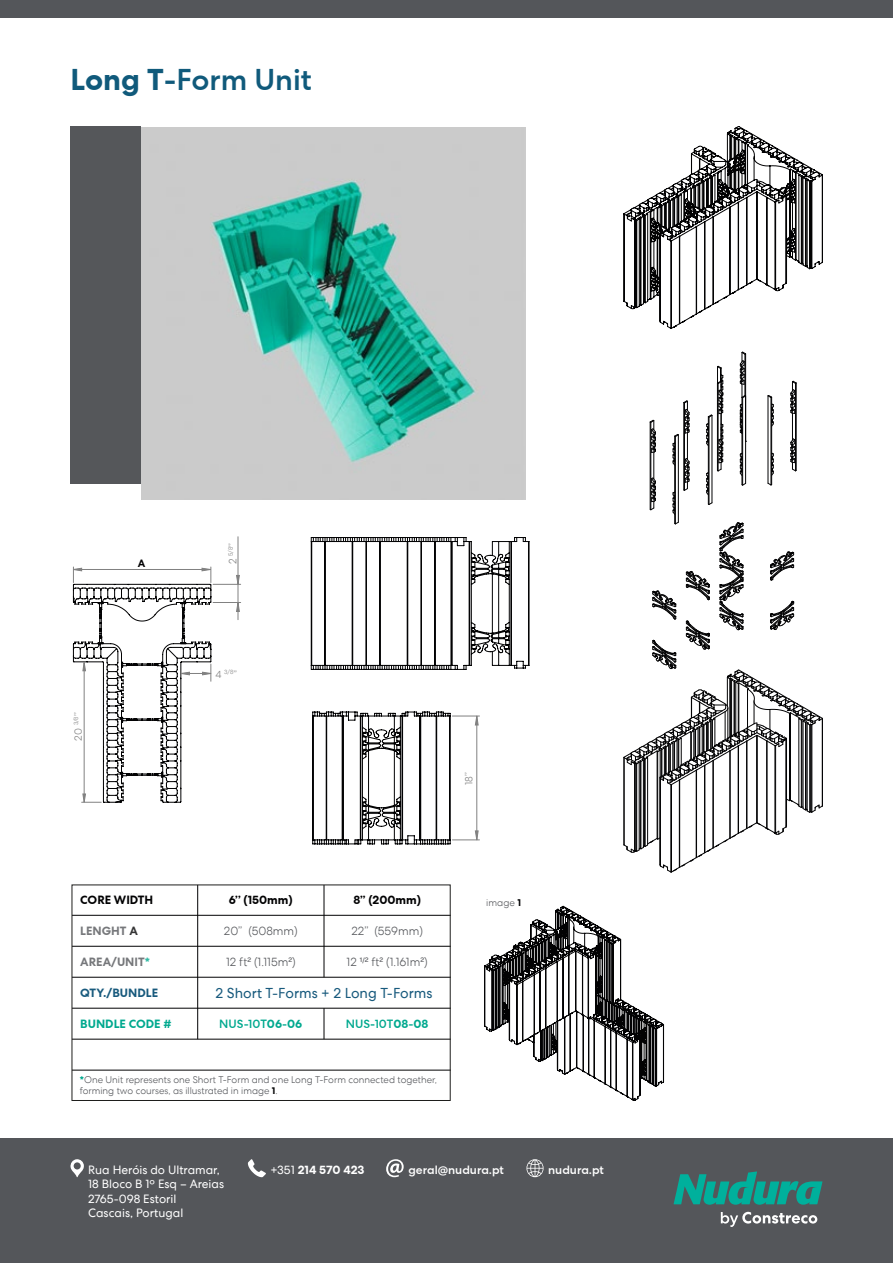
<style>
.page{position:relative;width:893px;height:1263px;background:#fff}
.page>*{position:absolute;margin:0;border:0;box-sizing:border-box;transform-origin:0 0}
.t1{font:500 30px "Nudura";color:#105a7b}
.t2{font:14.4px "Nudura";color:#185a7d}
.t3{font:12px/14.4px "Nudura";color:#fff}
.t4{font:300 12px "Nudura";color:#54565a}
.t5{font:700 12px "Nudura";color:#020203}
.t6{font:500 12px "Nudura";color:#fff}
.t7{font:500 12px "Nudura";color:#00a98f}
.t8{font:700 12px "Nudura";color:#54565a}
.t9{font:700 12px "Nudura";color:#fff}
.t10{font:700 12px "Nudura";color:#185a7d}
.t11{font:700 12px "Nudura";color:#00a98f}
.t12{font:300 10.8px "Nudura";color:#818181;scale:.95 1}
.t13{font:700 10.65px "Nudura";color:#020203}
.t14{font:300 10.35px "Nudura";color:#818181}
.t15{font:300 9.9px "Nudura";color:#55575b}
.t16{font:300 9.75px/11.6px "Nudura";color:#54565a}
.s1{font-weight:700}
.s2{color:#020203}
.s3{color:#00a98f}
.s4{font-weight:700;color:#00a98f}
.s5{font-weight:700;color:#020203}
.s6{color:#55575b}
.s7{font-weight:400}
</style>
<div class="page">
<div style="left:0;top:0;width:893px;height:18px;background:#54565a"></div>
<div style="left:0;top:1138px;width:893px;height:125px;background:#54565a"></div>
<svg style="left:674px;top:1171px;width:148px;height:34px"></svg>
<svg style="left:721px;top:1212px;width:96px;height:15px"></svg>
<svg style="left:70px;top:1159px;width:14px;height:18px"></svg>
<svg style="left:248px;top:1159px;width:18px;height:18px"></svg>
<svg style="left:386px;top:1159px;width:18px;height:18px"></svg>
<svg style="left:526px;top:1159px;width:18px;height:18px"></svg>
<div style="left:70px;top:126px;width:71px;height:357px;background:#55575a"></div>
<svg style="left:312px;top:712px;width:167px;height:132px"></svg>
<svg style="left:311px;top:537px;width:218px;height:133px"></svg>
<hr style="left:238px;top:537px;width:1px;height:47px;background:#818181">
<svg style="left:73px;top:567px;width:168px;height:236px"></svg>
<svg style="left:484px;top:906px;width:180px;height:195px"></svg>
<hr style="left:324px;top:1008px;width:1px;height:31px;background:#020203">
<hr style="left:324px;top:885px;width:1px;height:92px;background:#020203">
<hr style="left:197px;top:885px;width:1px;height:154px;background:#020203">
<hr style="left:72px;top:1070px;width:379px;height:1px;background:#020203">
<hr style="left:72px;top:1039px;width:379px;height:1px;background:#020203">
<hr style="left:72px;top:1008px;width:379px;height:1px;background:#020203">
<hr style="left:72px;top:977px;width:379px;height:1px;background:#020203">
<hr style="left:72px;top:946px;width:379px;height:1px;background:#020203">
<hr style="left:72px;top:915px;width:379px;height:1px;background:#020203">
<div style="left:72px;top:885px;width:378px;height:216px;border:1px solid #1e1e1c"></div>
<hr style="left:757px;top:735px;width:1px;height:88px;background:#020203">
<hr style="left:756px;top:735px;width:1px;height:88px;background:#020203">
<hr style="left:766px;top:741px;width:1px;height:87px;background:#020203">
<hr style="left:747px;top:741px;width:1px;height:87px;background:#020203">
<hr style="left:767px;top:741px;width:1px;height:87px;background:#020203">
<hr style="left:775px;top:746px;width:1px;height:87px;background:#020203">
<hr style="left:746px;top:741px;width:1px;height:88px;background:#020203">
<hr style="left:738px;top:746px;width:1px;height:87px;background:#020203">
<hr style="left:730px;top:751px;width:1px;height:87px;background:#020203">
<hr style="left:713px;top:761px;width:1px;height:87px;background:#020203">
<hr style="left:705px;top:765px;width:1px;height:88px;background:#020203">
<hr style="left:704px;top:765px;width:1px;height:88px;background:#020203">
<hr style="left:696px;top:770px;width:1px;height:88px;background:#020203">
<hr style="left:679px;top:780px;width:1px;height:87px;background:#020203">
<hr style="left:671px;top:784px;width:1px;height:88px;background:#020203">
<hr style="left:789px;top:713px;width:1px;height:88px;background:#020203">
<hr style="left:790px;top:713px;width:1px;height:87px;background:#020203">
<hr style="left:801px;top:720px;width:1px;height:87px;background:#020203">
<hr style="left:799px;top:719px;width:1px;height:87px;background:#020203">
<hr style="left:802px;top:719px;width:1px;height:88px;background:#020203">
<hr style="left:805px;top:722px;width:1px;height:88px;background:#020203">
<hr style="left:803px;top:721px;width:1px;height:87px;background:#020203">
<hr style="left:806px;top:722px;width:1px;height:87px;background:#020203">
<hr style="left:811px;top:725px;width:1px;height:87px;background:#020203">
<hr style="left:807px;top:723px;width:1px;height:88px;background:#020203">
<hr style="left:810px;top:724px;width:1px;height:87px;background:#020203">
<hr style="left:809px;top:725px;width:1px;height:87px;background:#020203">
<hr style="left:812px;top:725px;width:1px;height:87px;background:#020203">
<hr style="left:657px;top:751px;width:1px;height:87px;background:#020203">
<hr style="left:647px;top:758px;width:1px;height:87px;background:#020203">
<hr style="left:645px;top:759px;width:1px;height:87px;background:#020203">
<hr style="left:644px;top:758px;width:1px;height:88px;background:#020203">
<hr style="left:643px;top:760px;width:1px;height:87px;background:#020203">
<hr style="left:641px;top:761px;width:1px;height:88px;background:#020203">
<hr style="left:640px;top:761px;width:1px;height:87px;background:#020203">
<hr style="left:634px;top:763px;width:1px;height:88px;background:#020203">
<hr style="left:635px;top:763px;width:1px;height:88px;background:#020203">
<hr style="left:639px;top:762px;width:1px;height:88px;background:#020203">
<hr style="left:636px;top:763px;width:1px;height:87px;background:#020203">
<hr style="left:786px;top:739px;width:1px;height:88px;background:#020203">
<hr style="left:660px;top:778px;width:1px;height:88px;background:#020203">
<svg style="left:787px;top:799px;width:36px;height:14px"></svg>
<hr style="left:822px;top:718px;width:1px;height:88px;background:#020203">
<svg style="left:623px;top:822px;width:164px;height:51px"></svg>
<hr style="left:624px;top:757px;width:1px;height:88px;background:#020203">
<hr style="left:678px;top:435px;width:1px;height:87px;background:#020203">
<hr style="left:674px;top:436px;width:1px;height:88px;background:#020203">
<svg style="left:623px;top:522px;width:200px;height:263px"></svg>
<hr style="left:675px;top:437px;width:1px;height:87px;background:#020203">
<hr style="left:745px;top:396px;width:1px;height:87px;background:#020203">
<hr style="left:742px;top:398px;width:1px;height:87px;background:#020203">
<hr style="left:712px;top:415px;width:1px;height:88px;background:#020203">
<hr style="left:708px;top:417px;width:1px;height:87px;background:#020203">
<hr style="left:709px;top:417px;width:1px;height:87px;background:#020203">
<hr style="left:768px;top:396px;width:1px;height:87px;background:#020203">
<svg style="left:767px;top:395px;width:5px;height:3px"></svg>
<hr style="left:771px;top:398px;width:1px;height:87px;background:#020203">
<svg style="left:790px;top:381px;width:7px;height:90px"></svg>
<svg style="left:740px;top:352px;width:6px;height:46px"></svg>
<svg style="left:650px;top:420px;width:6px;height:90px"></svg>
<svg style="left:672px;top:400px;width:18px;height:115px"></svg>
<svg style="left:740px;top:453px;width:3px;height:23px"></svg>
<svg style="left:740px;top:404px;width:3px;height:30px"></svg>
<svg style="left:706px;top:366px;width:18px;height:129px"></svg>
<svg style="left:771px;top:453px;width:3px;height:23px"></svg>
<svg style="left:771px;top:404px;width:3px;height:23px"></svg>
<svg style="left:624px;top:126px;width:198px;height:203px"></svg>
<img style="left:141px;top:127px;width:384px;height:372px">
<h1 class="t1" style="left:70px;top:62px;width:243px"><span class="s1">Long T</span>-Form Unit</h1>
<p class="t13" style="left:138px;top:557px;width:9px">A</p>
<p class="t14" style="left:72px;top:741px;width:30px;rotate:-90deg">20 <sup>3/8</sup>’’</p>
<p class="t12" style="left:227px;top:564px;width:24px;rotate:-90deg">2 <sup>5/8</sup>’’</p>
<p class="t14" style="left:215px;top:668px;width:23px">4 <sup>3/8</sup>’’</p>
<p class="t14" style="left:463px;top:785px;width:14px;rotate:-90deg">18’’</p>
<p class="t5" style="left:80px;top:893px;width:74px">CORE WIDTH</p>
<p class="t8" style="left:80px;top:924px;width:59px">LENGHT <span class="s2">A</span></p>
<p class="t8" style="left:80px;top:955px;width:71px">AREA/UNIT<span class="s3">*</span></p>
<p class="t10" style="left:80px;top:986px;width:79px">QTY./BUNDLE</p>
<p class="t11" style="left:80px;top:1016px;width:93px">BUNDLE CODE #</p>
<p class="t5" style="left:229px;top:893px;width:65px">6’’ (150mm)</p>
<p class="t4" style="left:224px;top:924px;width:75px">20’’ (508mm)</p>
<p class="t4" style="left:226px;top:955px;width:71px">12 ft<sup>2</sup> (1.115m<sup>2</sup>)</p>
<p class="t5" style="left:353px;top:893px;width:69px">8’’ (200mm)</p>
<p class="t4" style="left:351px;top:924px;width:73px">22’’ (559mm)</p>
<p class="t4" style="left:347px;top:955px;width:83px">12 <sup>1/2</sup> ft<sup>2</sup> (1.161m<sup>2</sup>)</p>
<h2 class="t2" style="left:216px;top:984px;width:218px">2 Short T-Forms + 2 Long T-Forms</h2>
<p class="t7" style="left:219px;top:1017px;width:85px">NUS-10T<span class="s1">06</span>-<span class="s1">06</span></p>
<p class="t7" style="left:346px;top:1017px;width:84px">NUS-10T<span class="s1">08</span>-<span class="s1">08</span></p>
<p class="t16" style="left:80px;top:1073px;width:359px"><span class="s4">*</span>One Unit represents one Short T-Form and one Long T-Form connected together, forming two courses, as illustrated in image <span class="s5">1</span><span class="s6">.</span></p>
<p class="t15" style="left:486px;top:897px;width:36px">image <span class="s5">1</span></p>
<p class="t3" style="left:88px;top:1162px;width:138px">Rua Heróis do Ultramar,<br>18 Bloco B 1º Esq – Areias<br>2765-098 Estoril<br>Cascais, Portugal</p>
<p class="t9" style="left:270px;top:1163px;width:95px"><span class="s7">+351</span> 214 570 423</p>
<p class="t6" style="left:408px;top:1163px;width:97px">geral@nudura.pt</p>
<p class="t6" style="left:548px;top:1163px;width:57px">nudura.pt</p>
</div>
